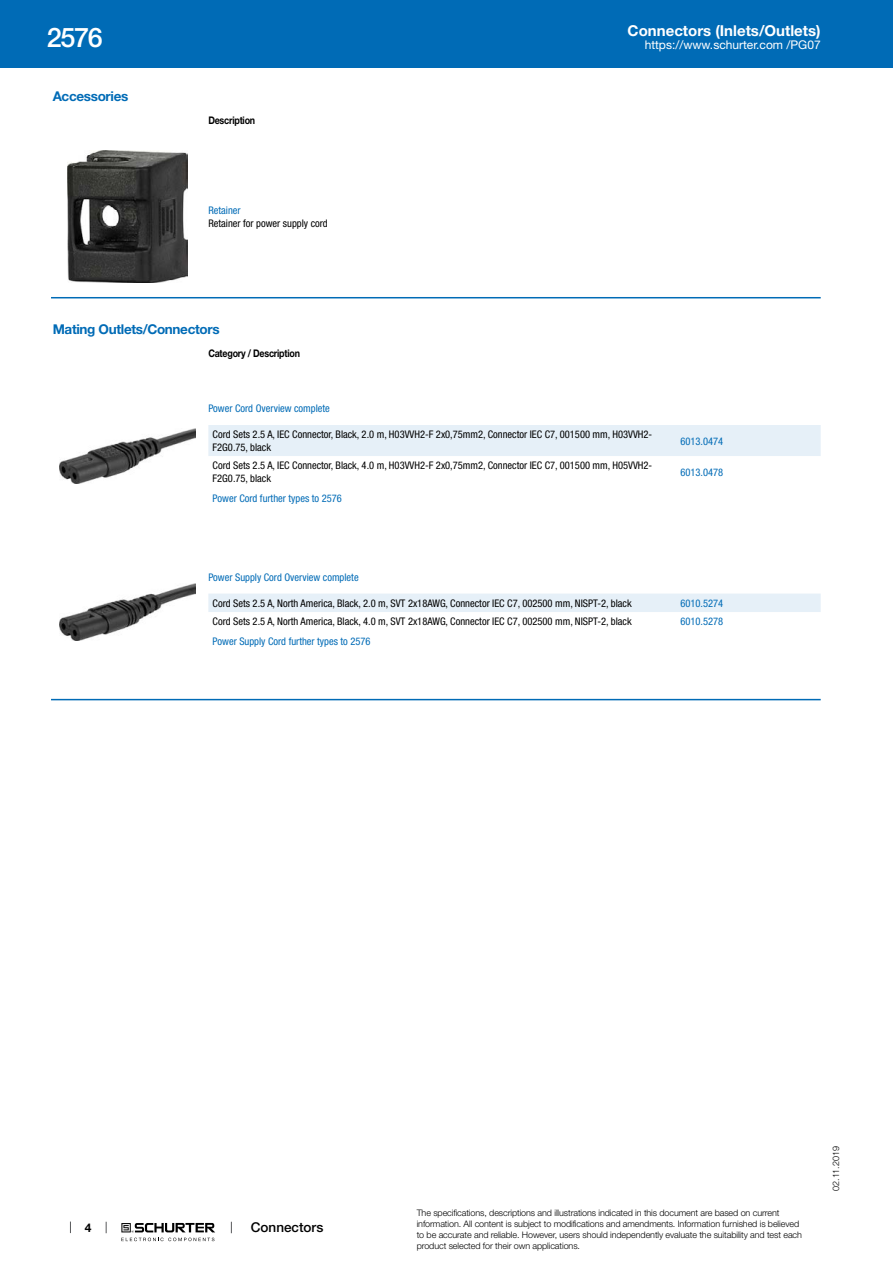
<style>
.page{position:relative;width:893px;height:1263px;background:#fff}
.page>*{position:absolute;margin:0;border:0;box-sizing:border-box;transform-origin:0 0}
.t1{font:500 27px "Helvetica Neue LT";color:#fff}
.t2{font:700 15px "Helvetica Neue LT";color:#fff}
.t3{font:700 13.5px "Helvetica Neue LT";letter-spacing:-.025em;color:#006bb6}
.t4{font:500 13.5px "Helvetica Neue LT";color:#000}
.t5{font:12px "Helvetica Neue LT";color:#fff}
.t6{font:700 12px "Helvetica Neue LT";color:#000}
.t7{font:condensed 10.5px/12.6px "Helvetica Neue LT";color:#000}
.t8{font:condensed 10.5px "Helvetica Neue LT";color:#006bb6}
.t9{font:700 10.5px "Helvetica Neue LT";letter-spacing:-.025em;color:#000;scale:.85 1}
.t10{font:300 9px/10.8px "Helvetica Neue LT";letter-spacing:-.01em;color:#000}
</style>
<div class="page">
<svg style="left:70px;top:1221px;width:1px;height:12px"></svg>
<svg style="left:121px;top:1223px;width:94px;height:18px"></svg>
<div style="left:0;top:0;width:893px;height:68px;background:#006bb6"></div>
<img style="left:67px;top:151px;width:121px;height:131px">
<hr style="left:51px;top:297px;width:770px;height:1px;background:#006bb6">
<img style="left:60px;top:429px;width:135px;height:54px">
<div style="left:208px;top:425px;width:613px;height:31px;background:#e6f0f8"></div>
<img style="left:60px;top:584px;width:136px;height:56px">
<div style="left:208px;top:593px;width:613px;height:19px;background:#e6f0f8"></div>
<hr style="left:51px;top:699px;width:770px;height:1px;background:#006bb6">
<h1 class="t1" style="left:47px;top:21px;width:57px">2576</h1>
<p class="t3" style="left:53px;top:88px;width:77px">Accessories</p>
<p class="t9" style="left:208px;top:114px;width:57px">Description</p>
<p class="t8" style="left:208px;top:205px;width:34px">Retainer</p>
<p class="t7" style="left:208px;top:217px;width:121px">Retainer for power supply cord</p>
<p class="t3" style="left:53px;top:321px;width:168px">Mating Outlets/Connectors</p>
<p class="t9" style="left:208px;top:347px;width:109px">Category / Description</p>
<h2 class="t2" style="left:628px;top:21px;width:195px">Connectors (Inlets/Outlets)</h2>
<p class="t5" style="left:645px;top:38px;width:178px">https://www.schurter.com /PG07</p>
<p class="t8" style="left:208px;top:403px;width:123px">Power Cord Overview complete</p>
<p class="t7" style="left:213px;top:428px;width:441px">Cord Sets 2.5 A, IEC Connector, Black, 2.0 m, H03VVH2-F 2x0,75mm2, Connector IEC C7, 001500 mm, H03VVH2-<br>F2G0.75, black</p>
<p class="t8" style="left:680px;top:435px;width:44px">6013.0474</p>
<p class="t7" style="left:213px;top:459px;width:441px">Cord Sets 2.5 A, IEC Connector, Black, 4.0 m, H03VVH2-F 2x0,75mm2, Connector IEC C7, 001500 mm, H05VVH2-<br>F2G0.75, black</p>
<p class="t8" style="left:680px;top:466px;width:44px">6013.0478</p>
<p class="t8" style="left:213px;top:492px;width:131px">Power Cord further types to 2576</p>
<p class="t8" style="left:208px;top:571px;width:152px">Power Supply Cord Overview complete</p>
<p class="t7" style="left:213px;top:597px;width:421px">Cord Sets 2.5 A, North America, Black, 2.0 m, SVT 2x18AWG, Connector IEC C7, 002500 mm, NISPT-2, black</p>
<p class="t8" style="left:680px;top:597px;width:44px">6010.5274</p>
<p class="t7" style="left:213px;top:615px;width:421px">Cord Sets 2.5 A, North America, Black, 4.0 m, SVT 2x18AWG, Connector IEC C7, 002500 mm, NISPT-2, black</p>
<p class="t8" style="left:680px;top:616px;width:44px">6010.5278</p>
<p class="t8" style="left:213px;top:635px;width:160px">Power Supply Cord further types to 2576</p>
<p class="t6" style="left:85px;top:1220px;width:8px">4</p>
<p class="t4" style="left:251px;top:1219px;width:74px">Connectors</p>
<p class="t10" style="left:417px;top:1207px;width:387px">The specifications, descriptions and illustrations indicated in this document are based on current information. All content is subject to modifications and amendments. Information furnished is believed to be accurate and reliable. However, users should independently evaluate the suitability and test each product selected for their own applications.</p>
<p class="t10" style="left:830px;top:1191px;width:46px;rotate:-90deg">02.11.2019</p>
</div>
